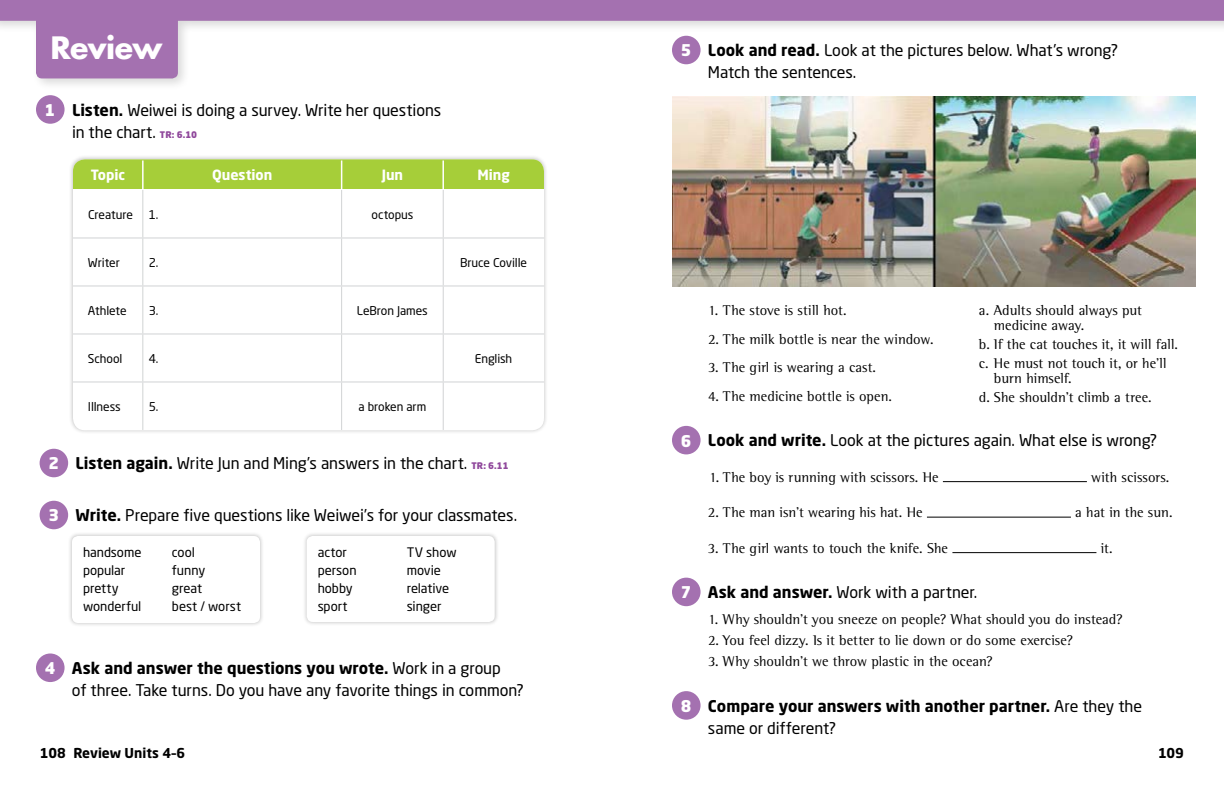
<style>
.page{position:relative;width:1224px;height:792px;background:#fff}
.page>*{position:absolute;margin:0;border:0;box-sizing:border-box;transform-origin:0 0}
.t1{font:700 30px "Futura Std";letter-spacing:-.025em;color:#fff}
.t2{font:16px/22px "Neo Sans Std";letter-spacing:-.01em;color:#000}
.t3{font:700 16px/22px "Neo Sans Std";color:#000}
.t4{font:900 16px "Neo Sans Std";color:#fff}
.t5{font:14.5px/19px "Rotis Semi Serif Std";color:#000}
.t6{font:700 14px "Neo Sans Std";color:#fff}
.t7{font:700 13.5px "Neo Sans Std";letter-spacing:-.005em;color:#000}
.t8{font:13px/18px "Neo Sans Std";letter-spacing:-.005em;color:#000}
.t9{font:12px "Neo Sans Std";letter-spacing:-.005em;color:#000}
.s1{font-weight:700}
.s2{font-weight:900;font-size:9px;color:#90499c}
.s3{font-weight:400}
</style>
<div class="page">
<svg style="left:0;top:0;width:1224px;height:78px"></svg>
<div style="left:69px;top:155px;width:479px;height:280px;background:#000;opacity:.25"></div>
<div style="left:73px;top:159px;width:471px;height:271px;background:#fff;border-radius:12px"></div>
<div style="left:73px;top:159px;width:471px;height:30px;background:#a6ce39"></div>
<img style="left:672px;top:96px;width:523px;height:190px">
<svg style="left:920px;top:173px;width:21px;height:7px"></svg>
<div style="left:36px;top:95px;width:29px;height:29px;background:#a471b0;border-radius:50%"></div>
<div style="left:672px;top:36px;width:29px;height:28px;background:#a471b0;border-radius:50%"></div>
<div style="left:672px;top:578px;width:29px;height:28px;background:#a471b0;border-radius:50%"></div>
<div style="left:672px;top:691px;width:29px;height:29px;background:#a471b0;border-radius:50%"></div>
<hr style="left:943px;top:481px;width:144px;height:1px;background:#000">
<hr style="left:927px;top:517px;width:144px;height:1px;background:#000">
<hr style="left:952px;top:552px;width:144px;height:1px;background:#000">
<div style="left:672px;top:426px;width:29px;height:28px;background:#a471b0;border-radius:50%"></div>
<div style="left:40px;top:449px;width:28px;height:28px;background:#a471b0;border-radius:50%"></div>
<div style="left:40px;top:501px;width:28px;height:28px;background:#a471b0;border-radius:50%"></div>
<div style="left:36px;top:653px;width:29px;height:29px;background:#a471b0;border-radius:50%"></div>
<hr style="left:142px;top:160px;width:2px;height:30px;background:#fff">
<hr style="left:341px;top:160px;width:1px;height:30px;background:#fff">
<hr style="left:442px;top:160px;width:2px;height:30px;background:#fff">
<hr style="left:142px;top:190px;width:1px;height:47px;background:#d1d3d4">
<hr style="left:341px;top:190px;width:1px;height:47px;background:#d1d3d4">
<hr style="left:443px;top:190px;width:1px;height:47px;background:#d1d3d4">
<hr style="left:73px;top:237px;width:70px;height:1px;background:#d1d3d4">
<hr style="left:143px;top:237px;width:199px;height:1px;background:#d1d3d4">
<hr style="left:142px;top:238px;width:1px;height:47px;background:#d1d3d4">
<hr style="left:342px;top:237px;width:101px;height:1px;background:#d1d3d4">
<hr style="left:341px;top:238px;width:1px;height:47px;background:#d1d3d4">
<hr style="left:443px;top:237px;width:101px;height:1px;background:#d1d3d4">
<hr style="left:443px;top:238px;width:1px;height:47px;background:#d1d3d4">
<hr style="left:73px;top:285px;width:70px;height:1px;background:#d1d3d4">
<hr style="left:143px;top:285px;width:199px;height:1px;background:#d1d3d4">
<hr style="left:142px;top:286px;width:1px;height:47px;background:#d1d3d4">
<hr style="left:342px;top:285px;width:101px;height:1px;background:#d1d3d4">
<hr style="left:341px;top:286px;width:1px;height:47px;background:#d1d3d4">
<hr style="left:443px;top:285px;width:101px;height:1px;background:#d1d3d4">
<hr style="left:443px;top:286px;width:1px;height:47px;background:#d1d3d4">
<hr style="left:73px;top:333px;width:70px;height:1px;background:#d1d3d4">
<hr style="left:143px;top:333px;width:199px;height:1px;background:#d1d3d4">
<hr style="left:142px;top:334px;width:1px;height:47px;background:#d1d3d4">
<hr style="left:342px;top:333px;width:101px;height:1px;background:#d1d3d4">
<hr style="left:341px;top:334px;width:1px;height:47px;background:#d1d3d4">
<hr style="left:443px;top:333px;width:101px;height:1px;background:#d1d3d4">
<hr style="left:443px;top:334px;width:1px;height:47px;background:#d1d3d4">
<hr style="left:73px;top:381px;width:70px;height:1px;background:#d1d3d4">
<hr style="left:143px;top:381px;width:199px;height:1px;background:#d1d3d4">
<hr style="left:142px;top:382px;width:1px;height:48px;background:#d1d3d4">
<hr style="left:342px;top:381px;width:101px;height:1px;background:#d1d3d4">
<hr style="left:341px;top:382px;width:1px;height:48px;background:#d1d3d4">
<hr style="left:443px;top:381px;width:101px;height:1px;background:#d1d3d4">
<hr style="left:443px;top:382px;width:1px;height:48px;background:#d1d3d4">
<div style="left:68px;top:532px;width:196px;height:96px;background:#000;opacity:.25"></div>
<div style="left:72px;top:536px;width:188px;height:87px;background:#fff;border-radius:6px"></div>
<div style="left:302px;top:532px;width:197px;height:94px;background:#000;opacity:.25"></div>
<div style="left:307px;top:536px;width:188px;height:86px;background:#fff;border-radius:6px"></div>
<h1 class="t1" style="left:51px;top:28px;width:113px">Review</h1>
<p class="t4" style="left:45px;top:99px;width:12px">1</p>
<p class="t2" style="left:72px;top:99px;width:371px"><span class="s1">Listen.</span> Weiwei is doing a survey. Write her questions in the chart. <span class="s2">TR: 6.10</span></p>
<p class="t6" style="left:91px;top:166px;width:36px">Topic</p>
<p class="t6" style="left:212px;top:166px;width:62px">Question</p>
<p class="t6" style="left:382px;top:166px;width:23px">Jun</p>
<p class="t6" style="left:477px;top:166px;width:34px">Ming</p>
<p class="t9" style="left:88px;top:207px;width:46px">Creature</p>
<p class="t9" style="left:149px;top:207px;width:11px">1.</p>
<p class="t9" style="left:372px;top:207px;width:43px">octopus</p>
<p class="t9" style="left:88px;top:255px;width:33px">Writer</p>
<p class="t9" style="left:149px;top:255px;width:11px">2.</p>
<p class="t9" style="left:460px;top:255px;width:69px">Bruce Coville</p>
<p class="t9" style="left:88px;top:303px;width:40px">Athlete</p>
<p class="t9" style="left:149px;top:303px;width:11px">3.</p>
<p class="t9" style="left:357px;top:303px;width:73px">LeBron James</p>
<p class="t9" style="left:88px;top:351px;width:36px">School</p>
<p class="t9" style="left:149px;top:351px;width:11px">4.</p>
<p class="t9" style="left:475px;top:351px;width:39px">English</p>
<p class="t9" style="left:88px;top:399px;width:34px">Illness</p>
<p class="t9" style="left:149px;top:399px;width:11px">5.</p>
<p class="t9" style="left:359px;top:399px;width:69px">a broken arm</p>
<p class="t4" style="left:48px;top:453px;width:12px">2</p>
<p class="t4" style="left:48px;top:505px;width:12px">3</p>
<p class="t2" style="left:76px;top:452px;width:435px"><span class="s1">Listen again.</span> Write Jun and Ming’s answers in the chart. <span class="s2">TR: 6.11</span></p>
<p class="t2" style="left:76px;top:504px;width:443px"><span class="s1">Write.</span> Prepare five questions like Weiwei’s for your classmates.</p>
<p class="t8" style="left:83px;top:543px;width:60px">handsome popular pretty wonderful</p>
<p class="t8" style="left:172px;top:543px;width:71px">cool<br>funny<br>great<br>best / worst</p>
<p class="t8" style="left:318px;top:543px;width:40px">actor person hobby sport</p>
<p class="t8" style="left:407px;top:543px;width:51px">TV show movie relative singer</p>
<p class="t4" style="left:45px;top:658px;width:12px">4</p>
<p class="t2" style="left:72px;top:657px;width:453px"><span class="s1">Ask and answer the questions you wrote.</span> Work in a group<br>of three. Take turns. Do you have any favorite things in common?</p>
<p class="t4" style="left:681px;top:40px;width:12px">5</p>
<p class="t2" style="left:708px;top:39px;width:412px"><span class="s1">Look and read.</span> Look at the pictures below. What’s wrong?<br>Match the sentences.</p>
<p class="t5" style="left:708px;top:301px;width:140px">1. The stove is still hot.</p>
<p class="t5" style="left:708px;top:329px;width:227px">2. The milk bottle is near the window.</p>
<p class="t5" style="left:708px;top:358px;width:170px">3. The girl is wearing a cast.</p>
<p class="t5" style="left:708px;top:386px;width:186px">4. The medicine bottle is open.</p>
<p class="t5" style="left:994px;top:303px;width:150px;line-height:15px;text-indent:-15px">a. Adults should always put medicine away.</p>
<p class="t5" style="left:979px;top:335px;width:201px">b. If the cat touches it, it will fall. c. He must not touch it, or he’ll</p>
<p class="t5" style="left:979px;top:369px;width:174px;text-indent:15px">burn himself.<br>d. She shouldn’t climb a tree.</p>
<p class="t4" style="left:681px;top:430px;width:12px">6</p>
<p class="t2" style="left:708px;top:429px;width:451px"><span class="s1">Look and write.</span> Look at the pictures again. What else is wrong?</p>
<p class="t5" style="left:709px;top:467px;width:231px">1. The boy is running with scissors. He</p>
<p class="t5" style="left:1091px;top:467px;width:80px">with scissors.</p>
<p class="t5" style="left:708px;top:503px;width:216px">2. The man isn’t wearing his hat. He</p>
<p class="t5" style="left:1075px;top:503px;width:99px">a hat in the sun.</p>
<p class="t5" style="left:708px;top:538px;width:242px">3. The girl wants to touch the knife. She</p>
<p class="t5" style="left:1101px;top:538px;width:13px">it.</p>
<p class="t4" style="left:681px;top:582px;width:12px">7</p>
<p class="t2" style="left:708px;top:581px;width:271px"><span class="s1">Ask and answer.</span> Work with a partner.</p>
<p class="t5" style="left:708px;top:610px;width:416px">1. Why shouldn’t you sneeze on people? What should you do instead?</p>
<p class="t5" style="left:708px;top:631px;width:367px">2. You feel dizzy. Is it better to lie down or do some exercise?</p>
<p class="t5" style="left:708px;top:652px;width:287px">3. Why shouldn’t we throw plastic in the ocean?</p>
<p class="t4" style="left:681px;top:695px;width:12px">8</p>
<p class="t3" style="left:708px;top:694px;width:436px">Compare your answers with another partner. <span class="s3">Are they the same or different?</span></p>
<p class="t7" style="left:40px;top:745px;width:147px">108 Review Units 4–6</p>
<p class="t7" style="left:1158px;top:745px;width:27px">109</p>
</div>
